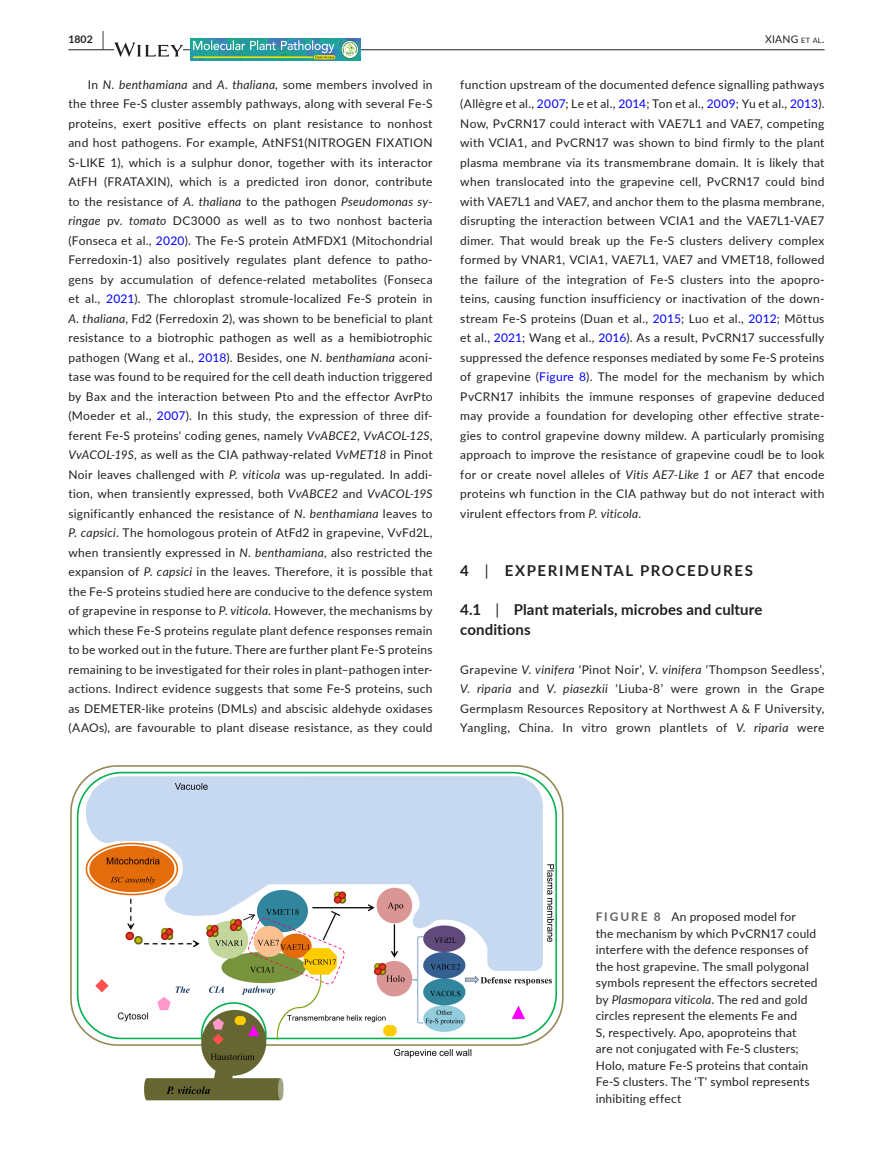
<style>
.page{position:relative;width:893px;height:1174px;background:#fff}
.page>*{position:absolute;margin:0;border:0;box-sizing:border-box;transform-origin:0 0}
.t1{font:700 15px/19.5px "Lato";letter-spacing:.01em;color:#231f20}
.t2{font:700 15px "Lato";letter-spacing:.105em;color:#231f20}
.t3{font:12px/19.5px "Lato";letter-spacing:.015em;color:#231f20;text-align:justify}
.t4{font:10.5px "Lato";letter-spacing:.025em;color:#231f20}
.t5{font:700 10.5px "Lato";color:#231f20}
.s1{font-size:19.5px}
.s2{font-size:7.35px}
.s3{font-style:italic}
.s4{color:#00f}
.s5{font-weight:400}
.s6{font-weight:700;color:#636366}
</style>
<div class="page">
<hr style="left:68px;top:49px;width:756px;height:1px;background:#231f20">
<svg style="left:114px;top:42px;width:69px;height:15px"></svg>
<img style="left:191px;top:39px;width:170px;height:22px">
<img style="left:70px;top:765px;width:494px;height:336px">
<p class="t5" style="left:68px;top:31px;width:37px">1802 <span class="s1">|</span></p>
<p class="t4" style="left:765px;top:31px;width:61px">XIANG <span class="s2">et al</span>.</p>
<p class="t3" style="left:68px;top:74px;width:366px;text-indent:20px">In <span class="s3">N. benthamiana</span> and <span class="s3">A. thaliana</span>, some members involved in the three Fe-S cluster assembly pathways, along with several Fe-S proteins, exert positive effects on plant resistance to nonhost and host pathogens. For example, AtNFS1(NITROGEN FIXATION S-LIKE 1), which is a sulphur donor, together with its interactor AtFH (FRATAXIN), which is a predicted iron donor, contribute to the resistance of <span class="s3">A. thaliana</span> to the pathogen <span class="s3">Pseudomonas sy&shy;ringae</span> pv. <span class="s3">tomato</span> DC3000 as well as to two nonhost bacteria (Fonseca et al., <span class="s4">2020</span>). The Fe-S protein AtMFDX1 (Mitochondrial Ferredoxin-1) also positively regulates plant defence to patho&shy;gens by accumulation of defence-related metabolites (Fonseca et al., <span class="s4">2021</span>). The chloroplast stromule-localized Fe-S protein in <span class="s3">A. thaliana</span>, Fd2 (Ferredoxin 2), was shown to be beneficial to plant resistance to a biotrophic pathogen as well as a hemibiotrophic pathogen (Wang et al., <span class="s4">2018</span>). Besides, one <span class="s3">N. benthamiana</span> aconi&shy;tase was found to be required for the cell death induction triggered by Bax and the interaction between Pto and the effector AvrPto (Moeder et al., <span class="s4">2007</span>). In this study, the expression of three dif&shy;ferent Fe-S proteins' coding genes, namely <span class="s3">VvABCE2</span>, <span class="s3">VvACOL-12S</span>, <span class="s3">VvACOL-19S,</span> as well as the CIA pathway-related <span class="s3">VvMET18</span> in Pinot Noir leaves challenged with <span class="s3">P. viticola</span> was up-regulated. In addi&shy;tion, when transiently expressed, both <span class="s3">VvABCE2</span> and <span class="s3">VvACOL-19S </span>significantly enhanced the resistance of <span class="s3">N. benthamiana</span> leaves to <span class="s3">P. capsici</span>. The homologous protein of AtFd2 in grapevine, VvFd2L, when transiently expressed in <span class="s3">N. benthamiana</span>, also restricted the expansion of <span class="s3">P. capsici</span> in the leaves. Therefore, it is possible that the Fe-S proteins studied here are conducive to the defence system of grapevine in response to <span class="s3">P. viticola</span>. However, the mechanisms by which these Fe-S proteins regulate plant defence responses remain to be worked out in the future. There are further plant Fe-S proteins remaining to be investigated for their roles in plant–pathogen inter&shy;actions. Indirect evidence suggests that some Fe-S proteins, such as DEMETER-like proteins (DMLs) and abscisic aldehyde oxidases (AAOs), are favourable to plant disease resistance, as they could</p>
<p class="t3" style="left:460px;top:74px;width:366px">function upstream of the documented defence signalling pathways (Allègre et al., <span class="s4">2007</span>; Le et al., <span class="s4">2014</span>; Ton et al., <span class="s4">2009</span>; Yu et al., <span class="s4">2013</span>).<br>Now, PvCRN17 could interact with VAE7L1 and VAE7, competing with VCIA1, and PvCRN17 was shown to bind firmly to the plant plasma membrane via its transmembrane domain. It is likely that when translocated into the grapevine cell, PvCRN17 could bind with VAE7L1 and VAE7, and anchor them to the plasma membrane, disrupting the interaction between VCIA1 and the VAE7L1-VAE7 dimer. That would break up the Fe-S clusters delivery complex formed by VNAR1, VCIA1, VAE7L1, VAE7 and VMET18, followed the failure of the integration of Fe-S clusters into the apopro&shy;teins, causing function insufficiency or inactivation of the down&shy;stream Fe-S proteins (Duan et al., <span class="s4">2015</span>; Luo et al., <span class="s4">2012</span>; Mõttus et al., <span class="s4">2021</span>; Wang et al., <span class="s4">2016</span>). As a result, PvCRN17 successfully suppressed the defence responses mediated by some Fe-S proteins of grapevine (<span class="s4">Figure 8</span>). The model for the mechanism by which PvCRN17 inhibits the immune responses of grapevine deduced may provide a foundation for developing other effective strate&shy;gies to control grapevine downy mildew. A particularly promising approach to improve the resistance of grapevine coudl be to look for or create novel alleles of <span class="s3">Vitis AE7-Like 1</span> or <span class="s3">AE7</span> that encode proteins wh function in the CIA pathway but do not interact with virulent effectors from <span class="s3">P. viticola</span>.</p>
<p class="t2" style="left:460px;top:560px;width:294px">4 <span class="s5">|</span> EXPERIMENTAL PROCEDURES</p>
<p class="t1" style="left:460px;top:599px;width:304px">4.1 <span class="s5">|</span> Plant materials, microbes and culture conditions</p>
<p class="t3" style="left:460px;top:659px;width:366px">Grapevine <span class="s3">V. vinifera</span> ‘Pinot Noir’, <span class="s3">V. vinifera</span> ‘Thompson Seedless’, <span class="s3">V. riparia</span> and <span class="s3">V. piasezkii</span> ‘Liuba-8’ were grown in the Grape Germplasm Resources Repository at Northwest A &amp; F University, Yangling, China. In vitro grown plantlets of <span class="s3">V. riparia</span> were</p>
<p class="t3" style="left:596px;top:908px;width:223px;line-height:16.5px;text-align:left"><span class="s6">FIGURE 8</span> An proposed model for<br>the mechanism by which PvCRN17 could interfere with the defence responses of the host grapevine. The small polygonal symbols represent the effectors secreted by <span class="s3">Plasmopara viticola</span>. The red and gold circles represent the elements Fe and<br>S, respectively. Apo, apoproteins that<br>are not conjugated with Fe-S clusters; Holo, mature Fe-S proteins that contain Fe-S clusters. The ‘T' symbol represents inhibiting effect</p>
</div>
